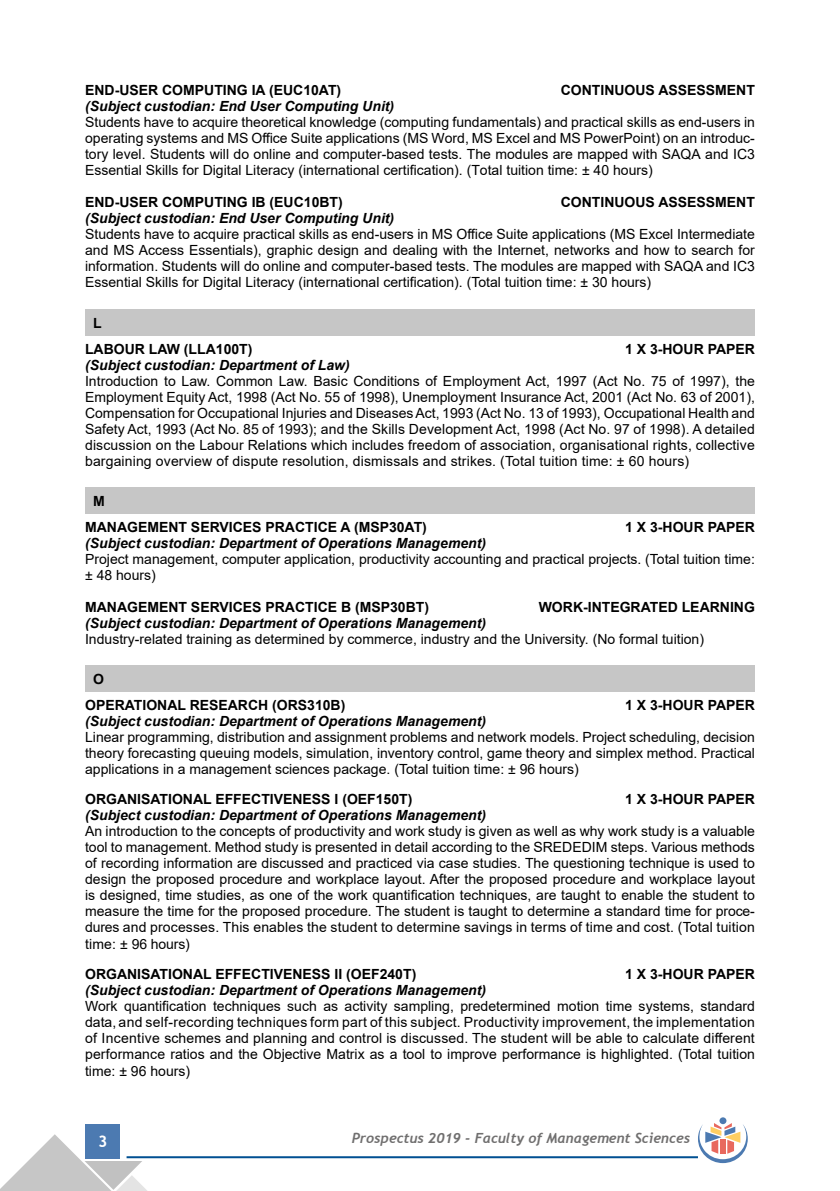
<style>
.page{position:relative;width:840px;height:1191px;background:#fff}
.page>*{position:absolute;margin:0;border:0;box-sizing:border-box;transform-origin:0 0}
.t1{font:700 16px "Trebuchet MS";color:#fff}
.t2{font:14px/16px "Arial";color:#000;text-align:justify}
.t3{font:700 14px/26px "Arial";color:#000}
.t4{font:italic 700 14px "Arial";color:#000}
.t5{font:italic 700 14px "Trebuchet";color:#706f6f}
</style>
<div class="page">
<div style="left:86px;top:1124px;width:34px;height:34px;background:#4c7ab1"></div>
<hr style="left:126px;top:1156px;width:571px;height:2px;background:#005092">
<svg style="left:0;top:1134px;width:148px;height:57px"></svg>
<div style="left:719px;top:1117px;width:7px;height:7px;background:#4c7ab1;border-radius:50%"></div>
<svg style="left:697px;top:1123px;width:50px;height:40px"></svg>
<div style="left:85px;top:309px;width:669px;height:26px;background:#c6c6c6"></div>
<div style="left:85px;top:487px;width:669px;height:27px;background:#c6c6c6"></div>
<div style="left:85px;top:666px;width:669px;height:26px;background:#c6c6c6"></div>
<p class="t3" style="left:85px;top:77px;width:257px">END-USER COMPUTING IA (EUC10AT)</p>
<p class="t3" style="left:560px;top:77px;width:195px">CONTINUOUS ASSESSMENT</p>
<p class="t4" style="left:85px;top:97px;width:310px">(Subject custodian: End User Computing Unit)</p>
<p class="t2" style="left:85px;top:114px;width:671px">Students have to acquire theoretical knowledge (computing fundamentals) and practical skills as end-users in operating systems and MS Office Suite applications (MS Word, MS Excel and MS PowerPoint) on an introduc&shy;tory level. Students will do online and computer-based tests. The modules are mapped with SAQA and IC3<br>Essential Skills for Digital Literacy (international certification). (Total tuition time: ± 40 hours)</p>
<p class="t3" style="left:85px;top:189px;width:259px">END-USER COMPUTING IB (EUC10BT)</p>
<p class="t3" style="left:560px;top:189px;width:195px">CONTINUOUS ASSESSMENT</p>
<p class="t4" style="left:85px;top:209px;width:310px">(Subject custodian: End User Computing Unit)</p>
<p class="t2" style="left:85px;top:226px;width:671px">Students have to acquire practical skills as end-users in MS Office Suite applications (MS Excel Intermediate and MS Access Essentials), graphic design and dealing with the Internet, networks and how to search for information. Students will do online and computer-based tests. The modules are mapped with SAQA and IC3<br>Essential Skills for Digital Literacy (international certification). (Total tuition time: ± 30 hours)</p>
<p class="t3" style="left:85px;top:310px;width:169px;text-indent:8px">L<br>LABOUR LAW (LLA100T)</p>
<p class="t3" style="left:624px;top:336px;width:131px">1 X 3-HOUR PAPER</p>
<p class="t4" style="left:85px;top:355px;width:266px">(Subject custodian: Department of Law)</p>
<p class="t2" style="left:85px;top:372px;width:671px">Introduction to Law. Common Law. Basic Conditions of Employment Act, 1997 (Act No. 75 of 1997), the Employment Equity Act, 1998 (Act No. 55 of 1998), Unemployment Insurance Act, 2001 (Act No. 63 of 2001), Compensation for Occupational Injuries and Diseases Act, 1993 (Act No. 13 of 1993), Occupational Health and Safety Act, 1993 (Act No. 85 of 1993); and the Skills Development Act, 1998 (Act No. 97 of 1998). A detailed discussion on the Labour Relations which includes freedom of association, organisational rights, collective bargaining overview of dispute resolution, dismissals and strikes. (Total tuition time: ± 60 hours)</p>
<p class="t3" style="left:85px;top:488px;width:343px;text-indent:8px">M<br>MANAGEMENT SERVICES PRACTICE A (MSP30AT)</p>
<p class="t3" style="left:624px;top:514px;width:131px">1 X 3-HOUR PAPER</p>
<p class="t4" style="left:85px;top:533px;width:402px">(Subject custodian: Department of Operations Management)</p>
<p class="t2" style="left:85px;top:551px;width:671px">Project management, computer application, productivity accounting and practical projects. (Total tuition time: ± 48 hours)</p>
<p class="t3" style="left:85px;top:594px;width:345px">MANAGEMENT SERVICES PRACTICE B (MSP30BT)</p>
<p class="t3" style="left:538px;top:594px;width:217px">WORK-INTEGRATED LEARNING</p>
<p class="t4" style="left:85px;top:613px;width:402px">(Subject custodian: Department of Operations Management)</p>
<p class="t2" style="left:85px;top:631px;width:620px">Industry-related training as determined by commerce, industry and the University. (No formal tuition)</p>
<p class="t3" style="left:85px;top:666px;width:262px;text-indent:8px">O<br>OPERATIONAL RESEARCH (ORS310B)</p>
<p class="t3" style="left:624px;top:692px;width:131px">1 X 3-HOUR PAPER</p>
<p class="t4" style="left:85px;top:712px;width:402px">(Subject custodian: Department of Operations Management)</p>
<p class="t2" style="left:85px;top:729px;width:671px">Linear programming, distribution and assignment problems and network models. Project scheduling, decision theory forecasting queuing models, simulation, inventory control, game theory and simplex method. Practical applications in a management sciences package. (Total tuition time: ± 96 hours)</p>
<p class="t3" style="left:85px;top:786px;width:328px">ORGANISATIONAL EFFECTIVENESS I (OEF150T)</p>
<p class="t3" style="left:624px;top:786px;width:131px">1 X 3-HOUR PAPER</p>
<p class="t4" style="left:85px;top:806px;width:402px">(Subject custodian: Department of Operations Management)</p>
<p class="t2" style="left:85px;top:823px;width:671px">An introduction to the concepts of productivity and work study is given as well as why work study is a valuable tool to management. Method study is presented in detail according to the SREDEDIM steps. Various methods of recording information are discussed and practiced via case studies. The questioning technique is used to design the proposed procedure and workplace layout. After the proposed procedure and workplace layout is designed, time studies, as one of the work quantification techniques, are taught to enable the student to measure the time for the proposed procedure. The student is taught to determine a standard time for proce&shy;dures and processes. This enables the student to determine savings in terms of time and cost. (Total tuition time: ± 96 hours)</p>
<p class="t3" style="left:85px;top:961px;width:332px">ORGANISATIONAL EFFECTIVENESS II (OEF240T)</p>
<p class="t3" style="left:624px;top:961px;width:131px">1 X 3-HOUR PAPER</p>
<p class="t4" style="left:85px;top:980px;width:402px">(Subject custodian: Department of Operations Management)</p>
<p class="t2" style="left:85px;top:997px;width:671px">Work quantification techniques such as activity sampling, predetermined motion time systems, standard data, and self-recording techniques form part of this subject. Productivity improvement, the implementation of Incentive schemes and planning and control is discussed. The student will be able to calculate different performance ratios and the Objective Matrix as a tool to improve performance is highlighted. (Total tuition time: ± 96 hours)</p>
<p class="t1" style="left:98px;top:1131px;width:11px">3</p>
<p class="t5" style="left:351px;top:1129px;width:340px">Prospectus 2019 - Faculty of Management Sciences</p>
</div>
